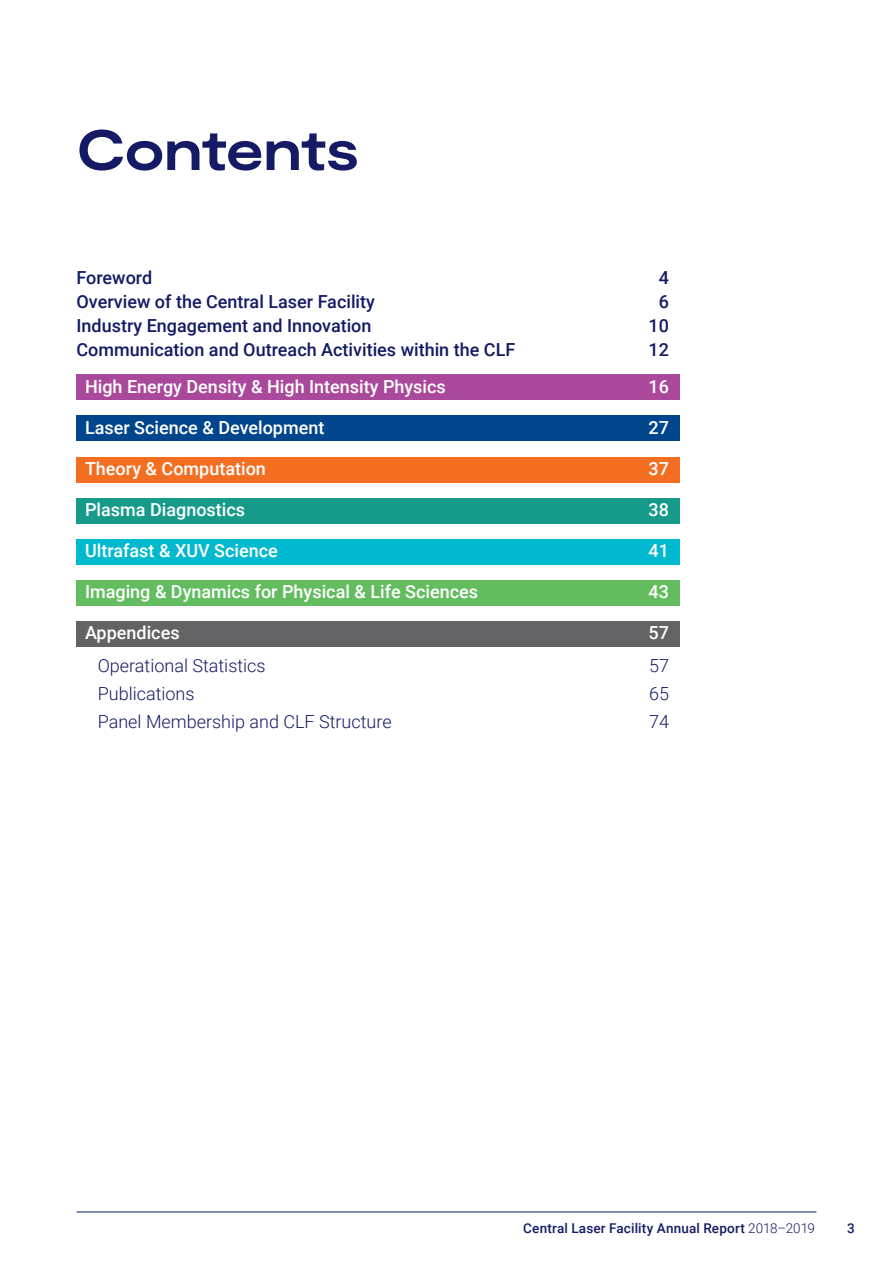
<style>
.page{position:relative;width:893px;height:1263px;background:#fff}
.page>*{position:absolute;margin:0;border:0;box-sizing:border-box;transform-origin:0 0}
.t1{font:700 expanded 57px "Moderat";letter-spacing:-.015em;color:#141b64}
.t2{font:500 18px "Roboto";color:#fff}
.t3{font:500 18px "Roboto";color:#141b64}
.t4{font:300 18px "Roboto";color:#141b64}
.t5{font:500 13.5px "Roboto";letter-spacing:.015em;color:#141b64}
.s1{font-weight:300}
</style>
<div class="page">
<hr style="left:77px;top:1211px;width:739px;height:1px;background:#141b64">
<div style="left:77px;top:498px;width:603px;height:25px;background:#169b8b"></div>
<div style="left:77px;top:374px;width:603px;height:26px;background:#aa499b"></div>
<div style="left:77px;top:539px;width:603px;height:26px;background:#00b9ce"></div>
<div style="left:77px;top:416px;width:603px;height:25px;background:#01468c"></div>
<div style="left:77px;top:580px;width:603px;height:26px;background:#63bd60"></div>
<div style="left:77px;top:457px;width:603px;height:25px;background:#f36e21"></div>
<div style="left:77px;top:621px;width:603px;height:26px;background:#636366"></div>
<h1 class="t1" style="left:77px;top:117px;width:284px">Contents</h1>
<p class="t3" style="left:77px;top:265px;width:77px">Foreword</p>
<p class="t3" style="left:659px;top:265px;width:12px">4</p>
<p class="t3" style="left:77px;top:289px;width:300px">Overview of the Central Laser Facility</p>
<p class="t3" style="left:659px;top:289px;width:12px">6</p>
<p class="t3" style="left:77px;top:313px;width:297px">Industry Engagement and Innovation</p>
<p class="t3" style="left:649px;top:313px;width:22px">10</p>
<p class="t3" style="left:77px;top:337px;width:440px">Communication and Outreach Activities within the CLF</p>
<p class="t3" style="left:649px;top:337px;width:22px">12</p>
<p class="t2" style="left:85px;top:374px;width:362px">High Energy Density &amp; High Intensity Physics</p>
<p class="t2" style="left:649px;top:374px;width:22px">16</p>
<p class="t2" style="left:85px;top:415px;width:241px">Laser Science &amp; Development</p>
<p class="t2" style="left:649px;top:415px;width:22px">27</p>
<p class="t2" style="left:85px;top:456px;width:182px">Theory &amp; Computation</p>
<p class="t2" style="left:649px;top:456px;width:22px">37</p>
<p class="t2" style="left:85px;top:497px;width:162px">Plasma Diagnostics</p>
<p class="t2" style="left:649px;top:497px;width:22px">38</p>
<p class="t2" style="left:85px;top:538px;width:194px">Ultrafast &amp; XUV Science</p>
<p class="t2" style="left:649px;top:538px;width:22px">41</p>
<p class="t2" style="left:85px;top:579px;width:395px">Imaging &amp; Dynamics for Physical &amp; Life Sciences</p>
<p class="t2" style="left:649px;top:579px;width:22px">43</p>
<p class="t2" style="left:85px;top:620px;width:96px">Appendices</p>
<p class="t2" style="left:649px;top:620px;width:22px">57</p>
<p class="t4" style="left:98px;top:652px;width:169px">Operational Statistics</p>
<p class="t4" style="left:649px;top:652px;width:21px">57</p>
<p class="t4" style="left:98px;top:681px;width:98px">Publications</p>
<p class="t4" style="left:649px;top:681px;width:21px">65</p>
<p class="t4" style="left:98px;top:709px;width:295px">Panel Membership and CLF Structure</p>
<p class="t4" style="left:649px;top:709px;width:21px">74</p>
<p class="t5" style="left:523px;top:1218px;width:293px">Central Laser Facility Annual Report <span class="s1">2018–2019</span></p>
<p class="t5" style="left:847px;top:1218px;width:9px">3</p>
</div>
